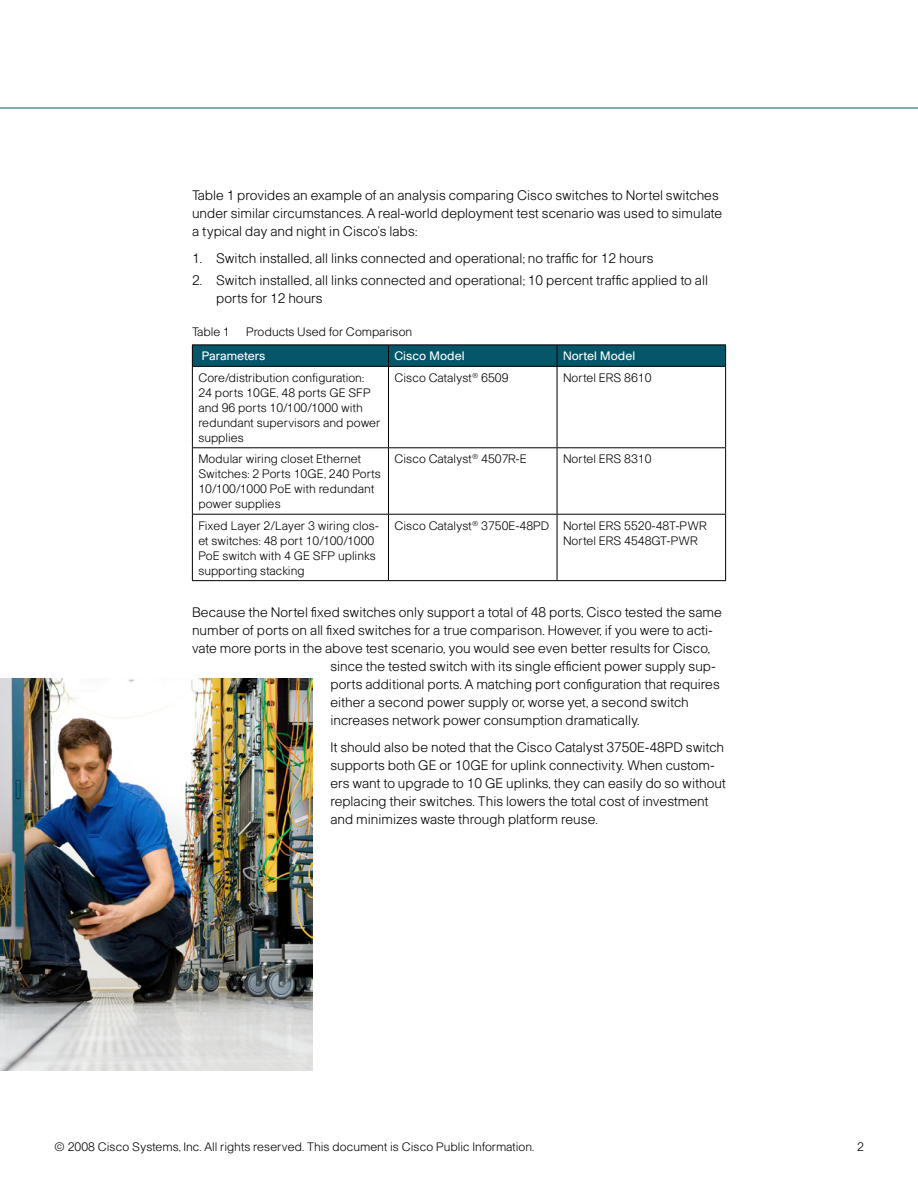
<style>
.page{position:relative;width:918px;height:1188px;background:#fff}
.page>*{position:absolute;margin:0;border:0;box-sizing:border-box;transform-origin:0 0}
.t1{font:300 13.5px/18px "Cisco";color:#000}
.t2{font:300 12px/15px "Cisco";color:#000}
.t3{font:12px "Cisco";color:#fff}
</style>
<div class="page">
<hr style="left:0;top:108px;width:918px;height:1px;background:#045668">
<svg style="left:192px;top:345px;width:534px;height:21px;background:#035364"></svg>
<hr style="left:192px;top:366px;width:196px;height:1px;background:#000">
<hr style="left:192px;top:367px;width:1px;height:80px;background:#000">
<hr style="left:388px;top:366px;width:169px;height:1px;background:#000">
<hr style="left:388px;top:367px;width:1px;height:80px;background:#000">
<hr style="left:557px;top:366px;width:169px;height:1px;background:#000">
<hr style="left:557px;top:367px;width:1px;height:80px;background:#000">
<hr style="left:725px;top:367px;width:1px;height:80px;background:#000">
<hr style="left:192px;top:447px;width:196px;height:1px;background:#000">
<hr style="left:192px;top:448px;width:1px;height:66px;background:#000">
<hr style="left:388px;top:447px;width:169px;height:1px;background:#000">
<hr style="left:388px;top:448px;width:1px;height:66px;background:#000">
<hr style="left:557px;top:447px;width:169px;height:1px;background:#000">
<hr style="left:557px;top:448px;width:1px;height:66px;background:#000">
<hr style="left:725px;top:448px;width:1px;height:66px;background:#000">
<hr style="left:192px;top:514px;width:196px;height:1px;background:#000">
<hr style="left:192px;top:515px;width:1px;height:65px;background:#000">
<hr style="left:388px;top:514px;width:169px;height:1px;background:#000">
<hr style="left:388px;top:515px;width:1px;height:65px;background:#000">
<hr style="left:557px;top:514px;width:169px;height:1px;background:#000">
<hr style="left:557px;top:515px;width:1px;height:65px;background:#000">
<hr style="left:725px;top:515px;width:1px;height:65px;background:#000">
<hr style="left:192px;top:580px;width:534px;height:1px;background:#000">
<img style="left:0;top:678px;width:312px;height:393px">
<p class="t1" style="left:192px;top:186px;width:532px">Table 1 provides an example of an analysis comparing Cisco switches to Nortel switches under similar circumstances. A real-world deployment test scenario was used to simulate a typical day and night in Cisco’s labs:</p>
<p class="t1" style="left:216px;top:246px;width:494px;line-height:22.5px">Switch installed, all links connected and operational; no traffic for 1 2 hours<br>Switch installed, all links connected and operational; 1 0 percent traffic applied to all</p>
<p class="t1" style="left:216px;top:289px;width:108px">ports for 1 2 hours</p>
<p class="t2" style="left:192px;top:324px;width:35px">Table 1</p>
<p class="t2" style="left:246px;top:324px;width:168px">Products Used for Comparison</p>
<p class="t3" style="left:202px;top:349px;width:65px">Parameters</p>
<p class="t3" style="left:394px;top:349px;width:72px">Cisco Model</p>
<p class="t3" style="left:563px;top:349px;width:74px">Nortel Model</p>
<p class="t2" style="left:198px;top:370px;width:183px">Core/distribution configuration:<br>24 ports 1 0GE, 48 ports GE SFP and 96 ports 1 0/1 00/1 000 with redundant supervisors and power supplies</p>
<p class="t2" style="left:394px;top:370px;width:116px">Cisco Catalyst<sup>®</sup> 6509</p>
<p class="t2" style="left:563px;top:370px;width:90px">Nortel ERS 861 0</p>
<p class="t2" style="left:198px;top:451px;width:184px">Modular wiring closet Ethernet<br>Switches: 2 Ports 1 0GE, 240 Ports<br>1 0/1 00/1 000 PoE with redundant power supplies</p>
<p class="t2" style="left:394px;top:451px;width:134px">Cisco Catalyst<sup>®</sup> 4507R-E</p>
<p class="t2" style="left:563px;top:451px;width:90px">Nortel ERS 831 0</p>
<p class="t2" style="left:198px;top:518px;width:182px">Fixed Layer 2/Layer 3 wiring clos&shy;et switches: 48 port 1 0/1 00/1 000<br>PoE switch with 4 GE SFP uplinks supporting stacking</p>
<p class="t2" style="left:563px;top:518px;width:145px;text-indent:-169px">Cisco Catalyst<sup>®</sup> 3750E-48PD Nortel ERS 5520-48T-PWR<br>Nortel ERS 4548GT-PWR</p>
<p class="t1" style="left:192px;top:603px;width:531px">Because the Nortel fixed switches only support a total of 48 ports, Cisco tested the same</p>
<p class="t1" style="left:192px;top:621px;width:522px">number of ports on all fixed switches for a true comparison. However, if you were to acti-</p>
<p class="t1" style="left:192px;top:639px;width:520px">vate more ports in the above test scenario, you would see even better results for Cisco,</p>
<p class="t1" style="left:330px;top:657px;width:387px">since the tested switch with its single efficient power supply sup-</p>
<p class="t1" style="left:330px;top:675px;width:391px">ports additional ports. A matching port configuration that requires</p>
<p class="t1" style="left:330px;top:693px;width:360px">either a second power supply or, worse yet, a second switch</p>
<p class="t1" style="left:330px;top:711px;width:311px">increases network power consumption dramatically.</p>
<p class="t1" style="left:330px;top:738px;width:397px">It should also be noted that the Cisco Catalyst 3750E-48PD switch supports both GE or 1 0GE for uplink connectivity. When custom&shy;ers want to upgrade to 1 0 GE uplinks, they can easily do so without replacing their switches. This lowers the total cost of investment and minimizes waste through platform reuse.</p>
<p class="t1" style="left:192px;top:246px;width:12px;line-height:22.5px;text-align:center">.<br>2.</p>
<p class="t2" style="left:54px;top:1139px;width:482px">© 2008 Cisco Systems, Inc. All rights reserved. This document is Cisco Public Information.</p>
</div>
